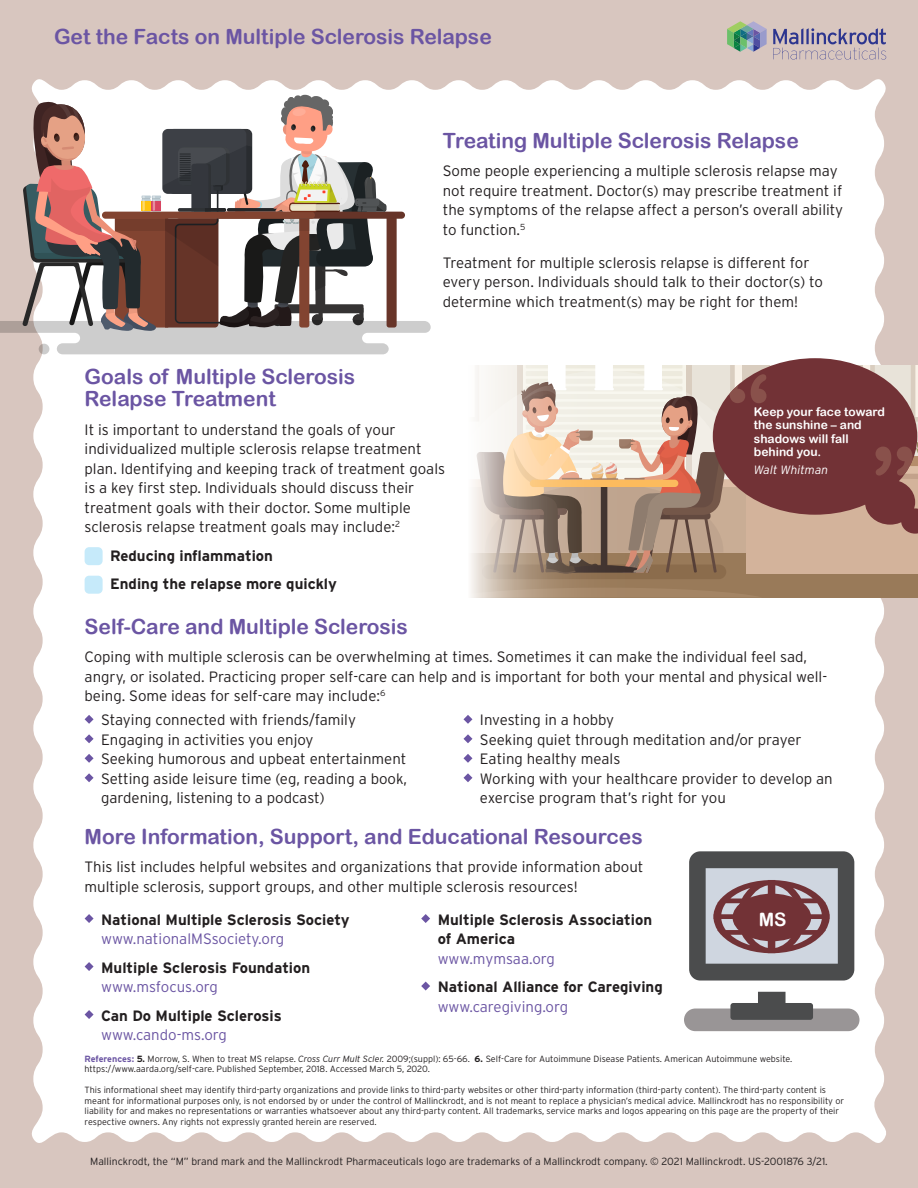
<style>
.page{position:relative;width:918px;height:1188px;background:#d8c6bf}
.page>*{position:absolute;margin:0;border:0;box-sizing:border-box;transform-origin:0 0}
.t1{font:21px/22.5px "Arial Rounded MT Bold";color:#6b55a3}
.t2{font:18.45px "Arial Rounded MT Bold";color:#fff}
.t3{font:300 15px/19.5px "Interstate";color:#231f20}
.t4{font:700 15px/19.5px "Interstate";color:#231f20}
.t5{font:300 15px "Interstate";color:#6b55a3}
.t6{font:12px/13.5px "Arial Rounded MT Bold";color:#fff}
.t7{font:italic 300 12px "Interstate";color:#fff}
.t8{font:300 10.35px "Interstate";color:#231f20}
.t9{font:300 9px/10.5px "Interstate";color:#231f20}
.s1{font-weight:700;color:#6b55a3}
.s2{font-weight:700}
.s3{font-style:italic}
</style>
<div class="page">
<div style="left:31px;top:79px;width:861px;height:1064px;background:#fff"></div>
<svg style="left:419px;top:575px;width:499px;height:22px;background:#ab9277"></svg>
<svg style="left:482px;top:565px;width:244px;height:14px"></svg>
<svg style="left:448px;top:588px;width:315px;height:9px;background:#b39a80"></svg>
<svg style="left:85px;top:914px;width:9px;height:9px"></svg>
<svg style="left:85px;top:962px;width:9px;height:9px"></svg>
<svg style="left:85px;top:1010px;width:9px;height:9px"></svg>
<svg style="left:421px;top:914px;width:9px;height:9px"></svg>
<svg style="left:421px;top:982px;width:9px;height:9px"></svg>
<svg style="left:85px;top:715px;width:9px;height:9px"></svg>
<svg style="left:85px;top:734px;width:9px;height:9px"></svg>
<svg style="left:85px;top:754px;width:9px;height:9px"></svg>
<svg style="left:85px;top:773px;width:9px;height:9px"></svg>
<svg style="left:464px;top:715px;width:8px;height:9px"></svg>
<svg style="left:464px;top:734px;width:8px;height:9px"></svg>
<svg style="left:464px;top:754px;width:8px;height:9px"></svg>
<svg style="left:464px;top:773px;width:8px;height:9px"></svg>
<svg style="left:0;top:93px;width:431px;height:261px"></svg>
<svg style="left:419px;top:365px;width:499px;height:210px;background:#bb9c92"></svg>
<div style="left:684px;top:1009px;width:176px;height:22px;background:#999596;border-radius:11px"></div>
<svg style="left:689px;top:851px;width:165px;height:169px;background:#949093"></svg>
<div style="left:733px;top:894px;width:78px;height:47px;background:#723236;border-radius:50%"></div>
<div style="left:85px;top:547px;width:18px;height:18px;background:#c6eafa;border-radius:4px"></div>
<div style="left:85px;top:576px;width:18px;height:18px;background:#c6eafa;border-radius:4px"></div>
<svg style="left:773px;top:28px;width:113px;height:32px"></svg>
<svg style="left:727px;top:21px;width:40px;height:31px"></svg>
<h1 class="t1" style="left:54px;top:25px;width:439px">Get the Facts on Multiple Sclerosis Relapse</h1>
<h1 class="t1" style="left:443px;top:129px;width:358px">Treating Multiple Sclerosis Relapse</h1>
<p class="t3" style="left:443px;top:161px;width:402px">Some people experiencing a multiple sclerosis relapse may not require treatment. Doctor(s) may prescribe treatment if the symptoms of the relapse affect a person’s overall ability to function.<sup>5</sup></p>
<p class="t3" style="left:443px;top:253px;width:382px">Treatment for multiple sclerosis relapse is different for every person. Individuals should talk to their doctor(s) to determine which treatment(s) may be right for them!</p>
<h1 class="t1" style="left:85px;top:365px;width:272px">Goals of Multiple Sclerosis<br>Relapse Treatment</h1>
<p class="t3" style="left:85px;top:420px;width:362px">It is important to understand the goals of your individualized multiple sclerosis relapse treatment plan. Identifying and keeping track of treatment goals is a key first step. Individuals should discuss their treatment goals with their doctor. Some multiple sclerosis relapse treatment goals may include:<sup>2</sup></p>
<p class="t4" style="left:110px;top:541px;width:228px;line-height:28.5px">Reducing inflammation<br>Ending the relapse more quickly</p>
<p class="t6" style="left:754px;top:404px;width:133px">Keep your face toward the sunshine – and shadows will fall behind you.</p>
<p class="t7" style="left:754px;top:463px;width:76px">Walt Whitman</p>
<h1 class="t1" style="left:85px;top:615px;width:325px">Self-Care and Multiple Sclerosis</h1>
<p class="t3" style="left:85px;top:647px;width:744px">Coping with multiple sclerosis can be overwhelming at times. Sometimes it can make the individual feel sad, angry, or isolated. Practicing proper self-care can help and is important for both your mental and physical well&shy;being. Some ideas for self-care may include:<sup>6</sup></p>
<p class="t3" style="left:101px;top:710px;width:308px">Staying connected with friends/family Engaging in activities you enjoy<br>Seeking humorous and upbeat entertainment Setting aside leisure time (eg, reading a book, gardening, listening to a podcast)</p>
<p class="t3" style="left:480px;top:710px;width:354px">Investing in a hobby<br>Seeking quiet through meditation and/or prayer Eating healthy meals<br>Working with your healthcare provider to develop an exercise program that’s right for you</p>
<h1 class="t1" style="left:85px;top:825px;width:560px">More Information, Support, and Educational Resources</h1>
<p class="t3" style="left:85px;top:857px;width:560px">This list includes helpful websites and organizations that provide information about multiple sclerosis, support groups, and other multiple sclerosis resources!</p>
<p class="t4" style="left:101px;top:909px;width:250px">National Multiple Sclerosis Society</p>
<p class="t5" style="left:101px;top:930px;width:184px">www.nationalMSsociety.org</p>
<p class="t4" style="left:101px;top:957px;width:211px">Multiple Sclerosis Foundation</p>
<p class="t5" style="left:101px;top:978px;width:118px">www.msfocus.org</p>
<p class="t4" style="left:101px;top:1005px;width:182px">Can Do Multiple Sclerosis</p>
<p class="t5" style="left:101px;top:1026px;width:127px">www.cando-ms.org</p>
<p class="t4" style="left:438px;top:909px;width:216px">Multiple Sclerosis Association of America</p>
<p class="t5" style="left:438px;top:949px;width:119px">www.mymsaa.org</p>
<p class="t4" style="left:438px;top:977px;width:227px">National Alliance for Caregiving</p>
<p class="t5" style="left:438px;top:997px;width:132px">www.caregiving.org</p>
<p class="t2" style="left:759px;top:909px;width:29px">MS</p>
<p class="t9" style="left:85px;top:1053px;width:709px"><span class="s1">References:</span> <span class="s2">5.</span> Morrow, S. When to treat MS relapse. <span class="s3">Cross Curr Mult Scler.</span> 2009;(suppl): 65-66. <span class="s2">6.</span> Self-Care for Autoimmune Disease Patients. American Autoimmune website. https://www.aarda.org/self-care. Published September, 2018. Accessed March 5, 2020.</p>
<p class="t9" style="left:85px;top:1085px;width:761px">This informational sheet may identify third-party organizations and provide links to third-party websites or other third-party information (third-party content). The third-party content is meant for informational purposes only, is not endorsed by or under the control of Mallinckrodt, and is not meant to replace a physician’s medical advice. Mallinckrodt has no responsibility or liability for and makes no representations or warranties whatsoever about any third-party content. All trademarks, service marks and logos appearing on this page are the property of their respective owners. Any rights not expressly granted herein are reserved.</p>
<p class="t8" style="left:90px;top:1155px;width:739px">Mallinckrodt, the “M” brand mark and the Mallinckrodt Pharmaceuticals logo are trademarks of a Mallinckrodt company. © 2021 Mallinckrodt. US-2001876 3/21.</p>
</div>
